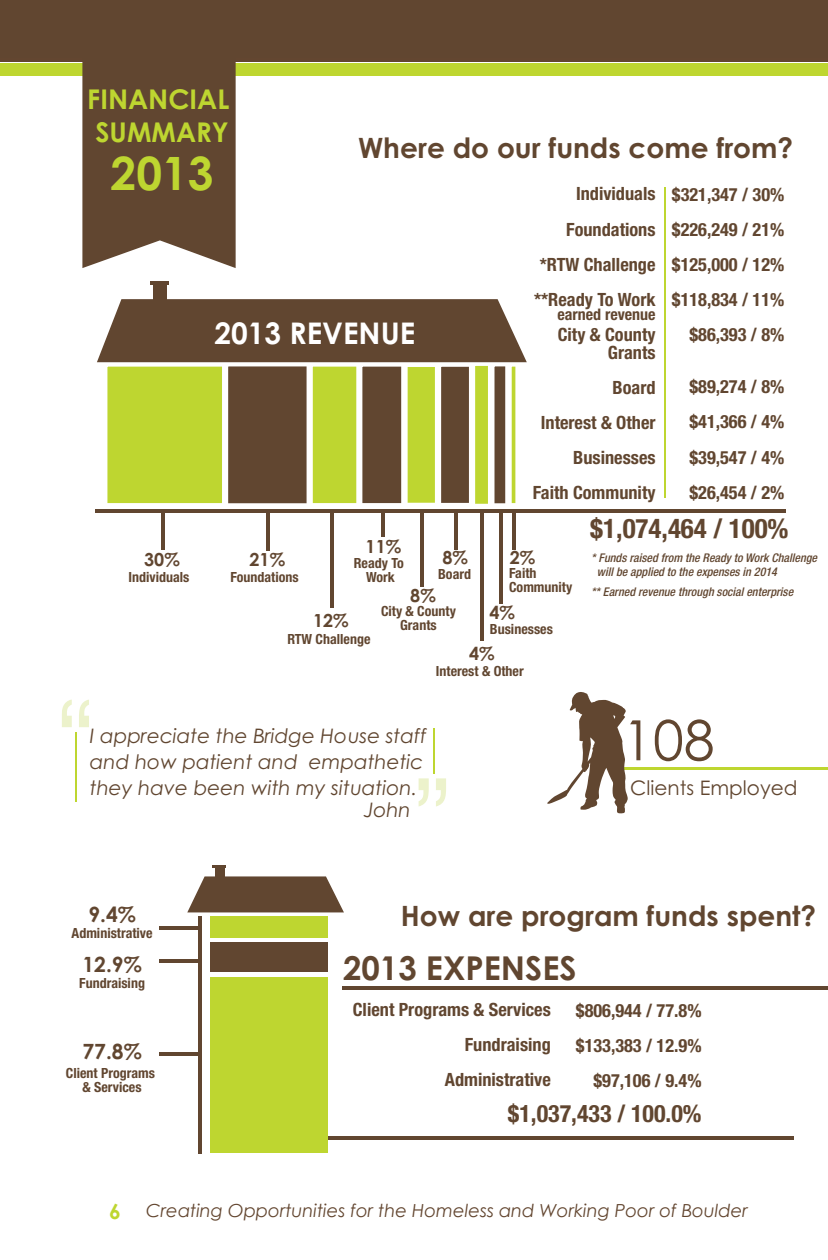
<style>
.page{position:relative;width:828px;height:1260px;background:#fff}
.page>*{position:absolute;margin:0;border:0;box-sizing:border-box;transform-origin:0 0}
.t1{font:condensed 110.6px "Helvetica Neue";color:#ecf2cb}
.t2{font:55.6px "Century Gothic";color:#614630}
.t3{font:700 46px "Century Gothic";color:#bed630}
.t4{font:700 32.8px "Century Gothic";color:#614630}
.t5{font:700 29.8px "Century Gothic";color:#fff}
.t6{font:700 28px "Century Gothic";color:#614630}
.t7{font:700 27.2px/32.6px "Century Gothic";color:#bed630}
.t8{font:700 condensed 27px "Helvetica Neue";color:#614630}
.t9{font:700 condensed 24px "Helvetica Neue";color:#614630}
.t10{font:700 21px "Century Gothic";color:#614630}
.t11{font:italic 20px/26px "Century Gothic";color:#614630}
.t12{font:20px "Century Gothic";color:#614630}
.t13{font:700 condensed 18.2px/35px "Helvetica Neue";color:#614630;text-align:right}
.t14{font:italic 18px "Century Gothic";color:#634630}
.t15{font:700 18px "Century Gothic";color:#614630}
.t16{font:700 condensed 16px "Helvetica Neue";color:#614630}
.t17{font:700 condensed 14px/14px "Helvetica Neue";color:#614630;text-align:center}
.t18{font:italic 500 condensed 12px/14px "Helvetica Neue";color:#614630}
.s1{font-weight:700;font-style:normal;font-size:21px;color:#bed630}
</style>
<div class="page">
<div style="left:0;top:0;width:828px;height:61px;background:#634630"></div>
<div style="left:0;top:68px;width:828px;height:8px;background:#bed630"></div>
<div style="left:0;top:63px;width:828px;height:7px;background:#bed630"></div>
<hr style="left:270px;top:1136px;width:523px;height:4px;background:#614630">
<svg style="left:82px;top:61px;width:154px;height:207px;background:#6e5541"></svg>
<hr style="left:342px;top:986px;width:486px;height:4px;background:#614630">
<hr style="left:96px;top:509px;width:690px;height:4px;background:#614630">
<hr style="left:267px;top:511px;width:3px;height:40px;background:#614630">
<hr style="left:331px;top:510px;width:3px;height:98px;background:#614630">
<hr style="left:161px;top:510px;width:4px;height:40px;background:#614630">
<hr style="left:455px;top:509px;width:3px;height:40px;background:#614630">
<hr style="left:420px;top:510px;width:4px;height:77px;background:#614630">
<hr style="left:512px;top:509px;width:3px;height:40px;background:#614630">
<hr style="left:499px;top:509px;width:4px;height:94px;background:#614630">
<hr style="left:382px;top:510px;width:3px;height:27px;background:#614630">
<hr style="left:481px;top:510px;width:3px;height:131px;background:#614630">
<hr style="left:665px;top:188px;width:1px;height:310px;background:#bed630">
<hr style="left:614px;top:767px;width:213px;height:3px;background:#bed630">
<svg style="left:547px;top:692px;width:81px;height:121px"></svg>
<hr style="left:75px;top:732px;width:2px;height:70px;background:#bed630">
<div style="left:153px;top:283px;width:14px;height:25px;background:#614630"></div>
<hr style="left:151px;top:281px;width:18px;height:3px;background:#614630">
<svg style="left:97px;top:299px;width:430px;height:205px;background:#979050"></svg>
<div style="left:210px;top:977px;width:118px;height:176px;background:#bed630"></div>
<div style="left:210px;top:916px;width:118px;height:22px;background:#bed630"></div>
<div style="left:210px;top:943px;width:118px;height:29px;background:#614630"></div>
<hr style="left:198px;top:916px;width:4px;height:238px;background:#614630">
<hr style="left:159px;top:1053px;width:40px;height:3px;background:#614630">
<hr style="left:159px;top:959px;width:40px;height:3px;background:#614630">
<hr style="left:159px;top:927px;width:40px;height:3px;background:#614630">
<svg style="left:187px;top:876px;width:157px;height:36px;background:#755d4a"></svg>
<div style="left:215px;top:867px;width:9px;height:18px;background:#614630"></div>
<svg style="left:213px;top:866px;width:13px;height:2px"></svg>
<hr style="left:434px;top:729px;width:1px;height:45px;background:#bed630">
<h3 class="t7" style="left:87px;top:83px;width:144px">FINANCIAL<br>SUMMARY</h3>
<h3 class="t3" style="left:111px;top:144px;width:105px">2013</h3>
<h3 class="t6" style="left:358px;top:130px;width:437px">Where do our funds come from?</h3>
<p class="t13" style="left:672px;top:177px;width:114px">$321,347 / 30% $226,249 / 21% $125,000 / 12% $118,834 / 11% $86,393 / 8%</p>
<p class="t13" style="left:689px;top:369px;width:96px;text-align:justify">$89,274 / 8% $41,366 / 4% $39,547 / 4% $26,454 / 2%</p>
<p class="t13" style="left:534px;top:176px;width:123px">Individuals<br>Foundations *RTW Challenge **Ready To Work<br>City &amp; County</p>
<p class="t13" style="left:533px;top:335px;width:124px">Grants<br>Board<br>Interest &amp; Other<br>Businesses<br>Faith Community</p>
<h3 class="t8" style="left:590px;top:512px;width:200px">$1,074,464 / 100%</h3>
<p class="t16" style="left:557px;top:304px;width:100px">earned revenue</p>
<h3 class="t5" style="left:214px;top:314px;width:202px">2013 REVENUE</h3>
<p class="t15" style="left:366px;top:535px;width:37px">11%</p>
<p class="t15" style="left:144px;top:548px;width:37px">30%</p>
<p class="t15" style="left:442px;top:546px;width:27px">8%</p>
<p class="t15" style="left:410px;top:584px;width:27px">8%</p>
<p class="t15" style="left:510px;top:546px;width:27px">2%</p>
<p class="t18" style="left:597px;top:550px;width:222px;text-indent:-6px">* Funds raised from the Ready to Work Challenge will be applied to the expenses in 2014</p>
<p class="t18" style="left:591px;top:584px;width:204px">** Earned revenue through social enterprise</p>
<p class="t15" style="left:250px;top:549px;width:37px">21%</p>
<p class="t17" style="left:354px;top:556px;width:51px">Ready To<br>Work</p>
<p class="t17" style="left:381px;top:604px;width:76px">City &amp; County<br>Grants</p>
<p class="t17" style="left:509px;top:566px;width:65px;text-align:left">Faith<br>Community</p>
<p class="t17" style="left:438px;top:567px;width:34px">Board</p>
<p class="t17" style="left:128px;top:570px;width:62px">Individuals</p>
<p class="t17" style="left:230px;top:570px;width:70px">Foundations</p>
<p class="t15" style="left:490px;top:601px;width:27px">4%</p>
<p class="t15" style="left:313px;top:609px;width:37px">12%</p>
<p class="t17" style="left:490px;top:622px;width:64px">Businesses</p>
<p class="t17" style="left:287px;top:631px;width:85px">RTW Challenge</p>
<p class="t15" style="left:469px;top:642px;width:27px">4%</p>
<p class="t17" style="left:436px;top:664px;width:89px">Interest &amp; Other</p>
<h1 class="t1" style="left:53px;top:675px;width:47px">“</h1>
<p class="t11" style="left:90px;top:722px;width:338px">I appreciate the Bridge House staff and how patient and empathetic they have been with my situation.</p>
<h1 class="t1" style="left:410px;top:754px;width:46px">”</h1>
<p class="t11" style="left:364px;top:796px;width:49px">John</p>
<h2 class="t2" style="left:622px;top:706px;width:94px">108</h2>
<p class="t12" style="left:630px;top:776px;width:169px">Clients Employed</p>
<p class="t10" style="left:88px;top:901px;width:49px">9.4%</p>
<p class="t17" style="left:72px;top:926px;width:83px">Administrative</p>
<p class="t17" style="left:79px;top:976px;width:67px">Fundraising</p>
<p class="t10" style="left:82px;top:951px;width:61px">12.9%</p>
<p class="t10" style="left:82px;top:1038px;width:61px">77.8%</p>
<p class="t17" style="left:66px;top:1066px;width:91px">Client Programs &amp; Services</p>
<h3 class="t6" style="left:401px;top:898px;width:417px">How are program funds spent?</h3>
<h3 class="t4" style="left:343px;top:947px;width:235px">2013 EXPENSES</h3>
<p class="t13" style="left:353px;top:991px;width:200px">Client Programs &amp; Services<br>Fundraising<br>Administrative</p>
<p class="t13" style="left:576px;top:993px;width:127px">$806,944 / 77.8% $133,383 / 12.9% $97,106 / 9.4%</p>
<h3 class="t9" style="left:508px;top:1099px;width:195px">$1,037,433 / 100.0%</h3>
<p class="t14" style="left:109px;top:1199px;width:640px"><span class="s1">6</span> Creating Opportunities for the Homeless and Working Poor of Boulder</p>
</div>
